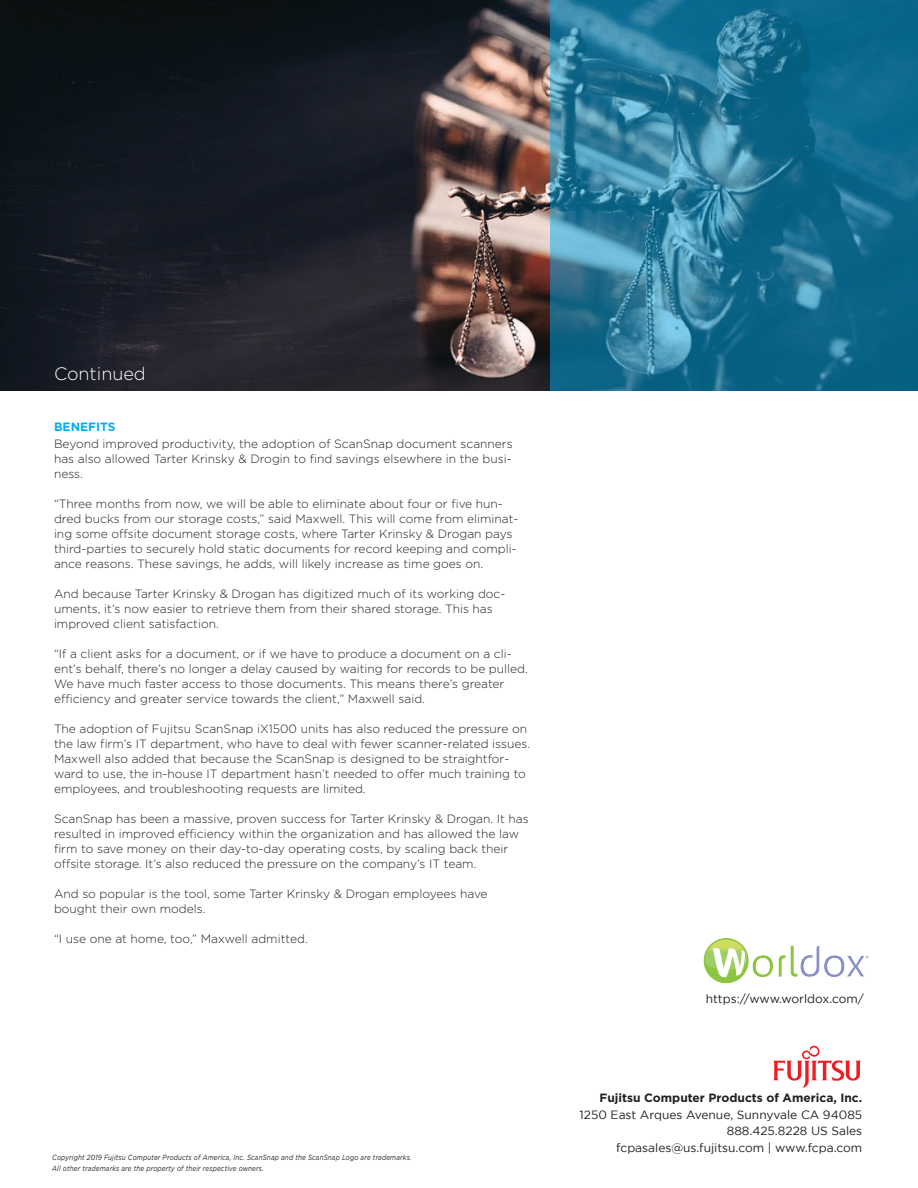
<style>
.page{position:relative;width:918px;height:1188px;background:#fff}
.page>*{position:absolute;margin:0;border:0;box-sizing:border-box;transform-origin:0 0}
.t1{font:300 18px "Gotham";color:#fff}
.t2{font:300 12px/15px "Gotham";color:#231f20}
.t3{font:12px/16.5px "Gotham";color:#231f20;text-align:right}
.t4{font:700 12px "Gotham";color:#231f20}
.t5{font:700 12px "Gotham";color:#00aeef}
.t6{font:italic 7.5px/10.5px "Gotham";letter-spacing:.02em;color:#231f20;scale:.85 1}
</style>
<div class="page">
<img style="left:0;top:0;width:551px;height:391px">
<svg style="left:551px;top:0;width:367px;height:391px;background:#217495"></svg>
<svg style="left:773px;top:1046px;width:88px;height:42px"></svg>
<img style="left:703px;top:938px;width:166px;height:46px">
<h1 class="t1" style="left:54px;top:364px;width:93px">Continued</h1>
<p class="t5" style="left:54px;top:420px;width:63px">BENEFITS</p>
<p class="t2" style="left:54px;top:436px;width:460px;text-align:justify">Beyond improved productivity, the adoption of ScanSnap document scanners has also allowed Tarter Krinsky &amp; Drogin to find savings elsewhere in the busi&shy;ness.</p>
<p class="t2" style="left:54px;top:496px;width:466px">“Three months from now, we will be able to eliminate about four or five hun&shy;dred bucks from our storage costs,” said Maxwell. This will come from eliminat&shy;ing some offsite document storage costs, where Tarter Krinsky &amp; Drogan pays third-parties to securely hold static documents for record keeping and compli&shy;ance reasons. These savings, he adds, will likely increase as time goes on.</p>
<p class="t2" style="left:54px;top:586px;width:453px">And because Tarter Krinsky &amp; Drogan has digitized much of its working doc&shy;uments, it’s now easier to retrieve them from their shared storage. This has improved client satisfaction.</p>
<p class="t2" style="left:54px;top:646px;width:475px">“If a client asks for a document, or if we have to produce a document on a cli&shy;ent’s behalf, there’s no longer a delay caused by waiting for records to be pulled.<br>We have much faster access to those documents. This means there’s greater efficiency and greater service towards the client,” Maxwell said.</p>
<p class="t2" style="left:54px;top:721px;width:478px">The adoption of Fujitsu ScanSnap iX1500 units has also reduced the pressure on the law firm’s IT department, who have to deal with fewer scanner-related issues.<br>Maxwell also added that because the ScanSnap is designed to be straightfor&shy;ward to use, the in-house IT department hasn’t needed to offer much training to employees, and troubleshooting requests are limited.</p>
<p class="t2" style="left:54px;top:811px;width:476px">ScanSnap has been a massive, proven success for Tarter Krinsky &amp; Drogan. It has resulted in improved efficiency within the organization and has allowed the law firm to save money on their day-to-day operating costs, by scaling back their offsite storage. It’s also reduced the pressure on the company’s IT team.</p>
<p class="t2" style="left:54px;top:886px;width:435px">And so popular is the tool, some Tarter Krinsky &amp; Drogan employees have bought their own models.</p>
<p class="t2" style="left:54px;top:931px;width:255px">“I use one at home, too,” Maxwell admitted.</p>
<p class="t6" style="left:52px;top:1152px;width:424px">Copyright 2019 Fujitsu Computer Products of America, Inc. ScanSnap and the ScanSnap Logo are trademarks.<br>All other trademarks are the property of their respective owners.</p>
<p class="t3" style="left:706px;top:990px;width:160px">https://www.worldox.com/</p>
<p class="t4" style="left:599px;top:1091px;width:264px">Fujitsu Computer Products of America, Inc.</p>
<p class="t3" style="left:580px;top:1106px;width:284px">1250 East Arques Avenue, Sunnyvale CA 94085<br>888.425.8228 US Sales fcpasales@us.fujitsu.com | www.fcpa.com</p>
</div>
